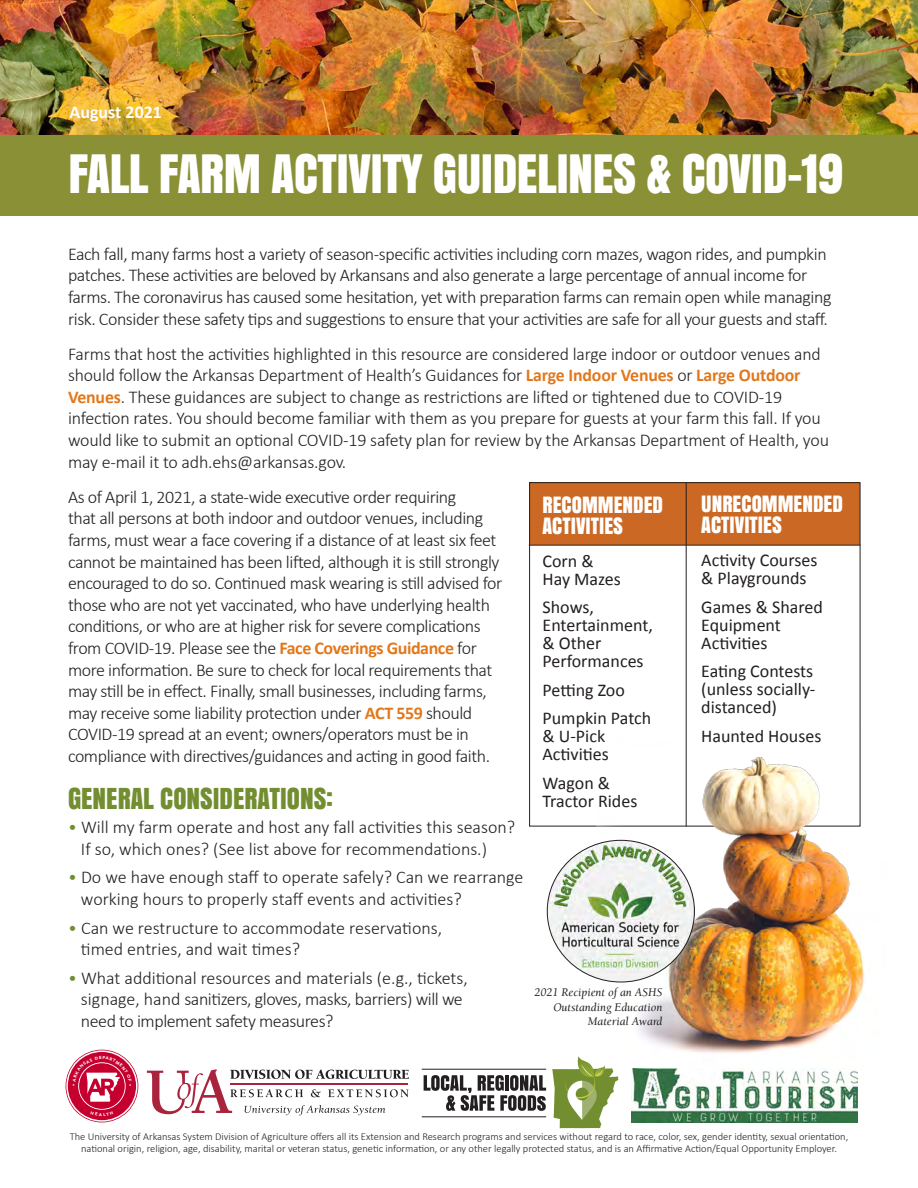
<style>
.page{position:relative;width:918px;height:1188px;background:#fff}
.page>*{position:absolute;margin:0;border:0;box-sizing:border-box;transform-origin:0 0}
.t1{font:49.5px "Anton";letter-spacing:-.01em;color:#fff}
.t2{font:27px "Anton";color:#728e31}
.t3{font:21px "Anton";color:#fff}
.t4{font:300 18px/21.6px "Calibri";letter-spacing:-.025em;color:#231f20}
.t5{font:300 18px/21.6px "Calibri";color:#231f20}
.t6{font:18px/18px "Calibri";color:#231f20}
.t7{font:700 18px "Calibri";color:#fff}
.t8{font:italic 12px/14.4px "Berkeley";color:#231f20;text-align:right}
.t9{font:300 10.5px/12px "Calibri";color:#231f20;text-align:center}
.s1{font-weight:700;color:#e1781c}
.s2{color:#728e31}
</style>
<div class="page">
<div style="left:529px;top:482px;width:330px;height:63px;background:#cb6924"></div>
<hr style="left:529px;top:545px;width:331px;height:1px;background:#231f20">
<hr style="left:686px;top:482px;width:1px;height:344px;background:#231f20">
<img style="left:596px;top:721px;width:269px;height:333px">
<img style="left:547px;top:840px;width:147px;height:142px">
<svg style="left:552px;top:1056px;width:66px;height:72px"></svg>
<img style="left:0;top:0;width:918px;height:135px">
<div style="left:0;top:135px;width:918px;height:81px;background:#899036"></div>
<svg style="left:147px;top:1069px;width:262px;height:46px"></svg>
<svg style="left:424px;top:1075px;width:122px;height:36px"></svg>
<hr style="left:422px;top:1069px;width:124px;height:1px;background:#231f20">
<hr style="left:422px;top:1117px;width:124px;height:1px;background:#231f20">
<img style="left:631px;top:1068px;width:227px;height:55px">
<svg style="left:66px;top:1050px;width:72px;height:72px"></svg>
<p class="t7" style="left:70px;top:100px;width:94px">August 2021</p>
<h1 class="t1" style="left:69px;top:135px;width:777px">FALL FARM ACTIVITY GUIDELINES &amp; COVID-19</h1>
<p class="t4" style="left:68px;top:242px;width:765px">Each fall, many farms host a variety of season-specific activities including corn mazes, wagon rides, and pumpkin patches. These activities are beloved by Arkansans and also generate a large percentage of annual income for farms. The coronavirus has caused some hesitation, yet with preparation farms can remain open while managing risk. Consider these safety tips and suggestions to ensure that your activities are safe for all your guests and staff.</p>
<p class="t4" style="left:68px;top:342px;width:763px">Farms that host the activities highlighted in this resource are considered large indoor or outdoor venues and should follow the Arkansas Department of Health’s Guidances for <span class="s1">Large Indoor Venues</span> or <span class="s1">Large Outdoor Venues</span>. These guidances are subject to change as restrictions are lifted or tightened due to COVID-19 infection rates. You should become familiar with them as you prepare for guests at your farm this fall. If you would like to submit an optional COVID-19 safety plan for review by the Arkansas Department of Health, you may e-mail it to adh.ehs@arkansas.gov.</p>
<p class="t3" style="left:543px;top:488px;width:122px">RECOMMENDED</p>
<p class="t3" style="left:543px;top:509px;width:82px">ACTIVITIES</p>
<p class="t6" style="left:543px;top:552px;width:80px">Corn &amp;<br>Hay Mazes</p>
<p class="t6" style="left:543px;top:598px;width:112px">Shows,<br>Entertainment, &amp; Other<br>Performances</p>
<p class="t6" style="left:543px;top:681px;width:84px">Petting Zoo</p>
<p class="t6" style="left:543px;top:709px;width:110px">Pumpkin Patch &amp; U-Pick<br>Activities</p>
<p class="t6" style="left:543px;top:774px;width:96px">Wagon &amp;<br>Tractor Rides</p>
<p class="t4" style="left:68px;top:485px;width:436px">As of April 1, 2021, a state-wide executive order requiring<br>that all persons at both indoor and outdoor venues, including farms, must wear a face covering if a distance of at least six feet cannot be maintained has been lifted, although it is still strongly encouraged to do so. Continued mask wearing is still advised for those who are not yet vaccinated, who have underlying health conditions, or who are at higher risk for severe complications from COVID-19. Please see the <span class="s1">Face Coverings Guidance</span> for more information. Be sure to check for local requirements that may still be in effect. Finally, small businesses, including farms, may receive some liability protection under <span class="s1">ACT 559</span> should COVID-19 spread at an event; owners/operators must be in compliance with directives/guidances and acting in good faith.</p>
<p class="t3" style="left:701px;top:488px;width:143px">UNRECOMMENDED</p>
<p class="t3" style="left:701px;top:509px;width:82px">ACTIVITIES</p>
<p class="t6" style="left:701px;top:551px;width:118px">Activity Courses &amp; Playgrounds</p>
<p class="t6" style="left:701px;top:598px;width:123px">Games &amp; Shared</p>
<p class="t6" style="left:701px;top:616px;width:81px">Equipment<br>Activities</p>
<p class="t6" style="left:701px;top:662px;width:116px;text-align:justify">Eating Contests (unless socially&shy;distanced)</p>
<p class="t6" style="left:701px;top:727px;width:122px">Haunted Houses</p>
<h1 class="t2" style="left:68px;top:778px;width:267px">GENERAL CONSIDERATIONS:</h1>
<p class="t5" style="left:81px;top:816px;width:436px;text-indent:-13px"><span class="s2">•</span> Will my farm operate and host any fall activities this season?<br>If so, which ones? (See list above for recommendations.)</p>
<p class="t5" style="left:81px;top:866px;width:444px;text-indent:-13px"><span class="s2">•</span> Do we have enough staff to operate safely? Can we rearrange working hours to properly staff events and activities?</p>
<p class="t5" style="left:81px;top:916px;width:363px;text-indent:-13px"><span class="s2">•</span> Can we restructure to accommodate reservations, timed entries, and wait times?</p>
<p class="t4" style="left:81px;top:966px;width:388px;text-indent:-13px"><span class="s2">•</span> What additional resources and materials (e.g., tickets, signage, hand sanitizers, gloves, masks, barriers) will we need to implement safety measures?</p>
<p class="t8" style="left:535px;top:986px;width:129px">2021 Recipient of an ASHS<br>Outstanding Education<br>Material Award</p>
<p class="t9" style="left:70px;top:1130px;width:780px">The University of Arkansas System Division of Agriculture offers all its Extension and Research programs and services without regard to race, color, sex, gender identity, sexual orientation, national origin, religion, age, disability, marital or veteran status, genetic information, or any other legally protected status, and is an Affirmative Action/Equal Opportunity Employer.</p>
</div>
